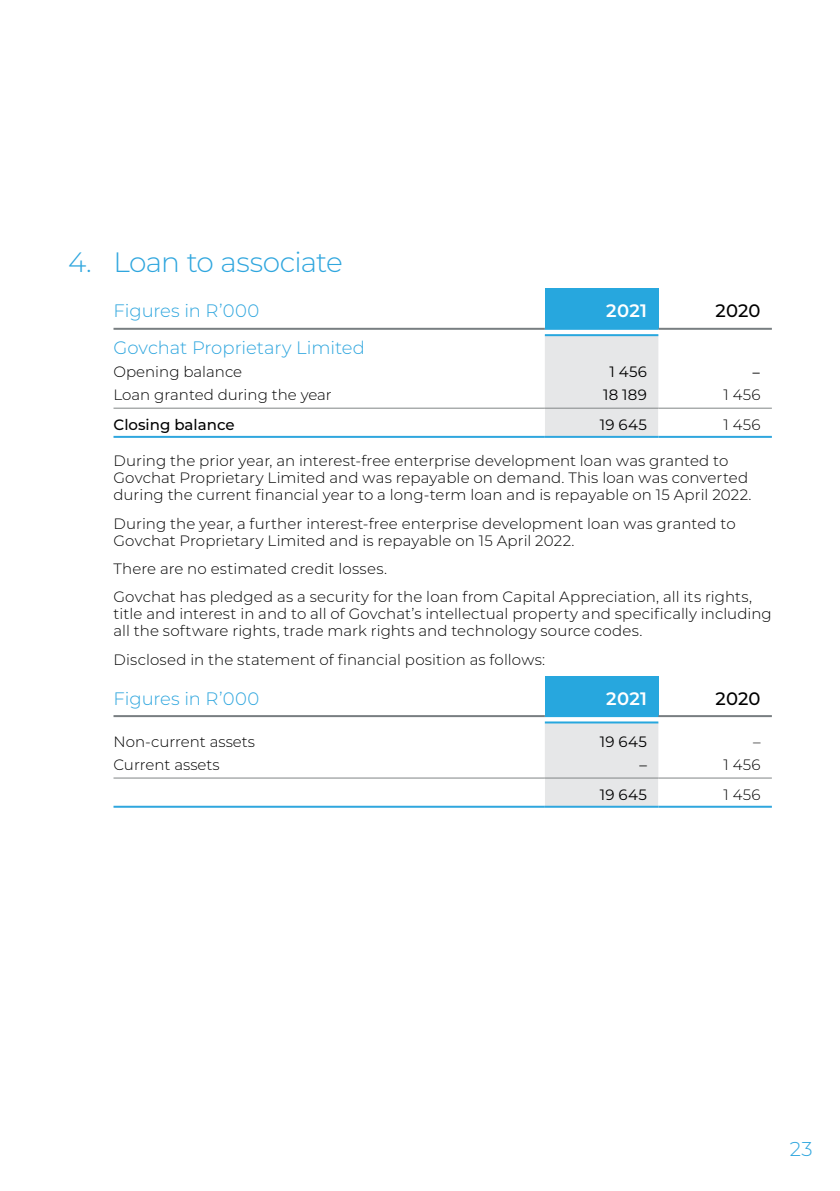
<style>
.page{position:relative;width:840px;height:1191px;background:#fff}
.page>*{position:absolute;margin:0;border:0;box-sizing:border-box;transform-origin:0 0}
.t1{font:300 28px "Montserrat";letter-spacing:-.03em;color:#2fa6de}
.t2{font:300 20px "Montserrat";color:#2fa6de}
.t3{font:300 18px "Montserrat";letter-spacing:-.005em;color:#2fa6de}
.t4{font:600 18px "Montserrat";letter-spacing:.015em;color:#fff}
.t5{font:500 18px "Montserrat";letter-spacing:.005em;color:#000}
.t6{font:17px "Minion Pro";color:#000}
.t7{font:300 15px/17px "Montserrat";letter-spacing:.005em;color:#000}
.t8{font:15px "Montserrat";letter-spacing:.025em;color:#000}
.t9{font:500 15px "Montserrat";color:#000}
</style>
<div class="page">
<div style="left:544px;top:289px;width:114px;height:40px;background:#27a7de"></div>
<svg style="left:113px;top:335px;width:658px;height:101px"></svg>
<hr style="left:113px;top:408px;width:431px;height:1px;background:#818586">
<hr style="left:544px;top:408px;width:114px;height:1px;background:#818586">
<hr style="left:658px;top:408px;width:113px;height:1px;background:#818586">
<hr style="left:113px;top:436px;width:431px;height:2px;background:#2fa6de">
<hr style="left:544px;top:436px;width:114px;height:2px;background:#2fa6de">
<hr style="left:658px;top:436px;width:113px;height:2px;background:#2fa6de">
<hr style="left:113px;top:328px;width:431px;height:2px;background:#787e81">
<hr style="left:658px;top:328px;width:113px;height:2px;background:#787e81">
<hr style="left:544px;top:328px;width:114px;height:2px;background:#27a7de">
<hr style="left:544px;top:334px;width:114px;height:2px;background:#27a7de">
<div style="left:544px;top:676px;width:114px;height:40px;background:#27a7de"></div>
<svg style="left:113px;top:722px;width:658px;height:83px"></svg>
<hr style="left:113px;top:777px;width:431px;height:1px;background:#818586">
<hr style="left:544px;top:777px;width:114px;height:1px;background:#818586">
<hr style="left:658px;top:777px;width:113px;height:1px;background:#818586">
<hr style="left:113px;top:805px;width:431px;height:2px;background:#2fa6de">
<hr style="left:544px;top:805px;width:114px;height:2px;background:#2fa6de">
<hr style="left:658px;top:805px;width:113px;height:2px;background:#2fa6de">
<hr style="left:544px;top:715px;width:114px;height:2px;background:#27a7de">
<hr style="left:113px;top:715px;width:431px;height:2px;background:#787e81">
<hr style="left:658px;top:715px;width:113px;height:2px;background:#787e81">
<hr style="left:544px;top:721px;width:114px;height:2px;background:#27a7de">
<h1 class="t1" style="left:68px;top:243px;width:276px">4. Loan to associate</h1>
<p class="t3" style="left:113px;top:299px;width:147px">Figures in R’000</p>
<p class="t4" style="left:606px;top:298px;width:42px">2021</p>
<p class="t5" style="left:715px;top:298px;width:46px">2020</p>
<p class="t3" style="left:113px;top:335px;width:253px">Govchat Proprietary Limited</p>
<p class="t7" style="left:113px;top:362px;width:130px">Opening balance</p>
<p class="t8" style="left:609px;top:361px;width:39px">1 456</p>
<p class="t6" style="left:751px;top:360px;width:10px">–</p>
<p class="t7" style="left:113px;top:385px;width:220px">Loan granted during the year</p>
<p class="t8" style="left:602px;top:384px;width:45px">18 189</p>
<p class="t7" style="left:723px;top:385px;width:38px">1 456</p>
<p class="t9" style="left:113px;top:414px;width:123px">Closing balance</p>
<p class="t8" style="left:599px;top:414px;width:49px">19 645</p>
<p class="t7" style="left:723px;top:415px;width:38px">1 456</p>
<p class="t7" style="left:113px;top:452px;width:639px">During the prior year, an interest-free enterprise development loan was granted to<br>Govchat Proprietary Limited and was repayable on demand. This loan was converted during the current financial year to a long-term loan and is repayable on 15 April 2022.</p>
<p class="t7" style="left:113px;top:514px;width:623px">During the year, a further interest-free enterprise development loan was granted to<br>Govchat Proprietary Limited and is repayable on 15 April 2022.</p>
<p class="t7" style="left:113px;top:554px;width:640px;line-height:28.4px">There are no estimated credit losses.<br>Govchat has pledged as a security for the loan from Capital Appreciation, all its rights,</p>
<p class="t7" style="left:113px;top:605px;width:659px">title and interest in and to all of Govchat’s intellectual property and specifically including all the software rights, trade mark rights and technology source codes.</p>
<p class="t7" style="left:113px;top:650px;width:433px">Disclosed in the statement of financial position as follows:</p>
<p class="t3" style="left:113px;top:686px;width:147px">Figures in R’000</p>
<p class="t4" style="left:606px;top:685px;width:42px">2021</p>
<p class="t5" style="left:715px;top:686px;width:46px">2020</p>
<p class="t7" style="left:113px;top:732px;width:143px">Non-current assets</p>
<p class="t8" style="left:599px;top:731px;width:49px">19 645</p>
<p class="t7" style="left:752px;top:732px;width:9px">–</p>
<p class="t7" style="left:113px;top:755px;width:108px">Current assets</p>
<p class="t8" style="left:639px;top:754px;width:9px">–</p>
<p class="t7" style="left:723px;top:755px;width:38px">1 456</p>
<p class="t8" style="left:599px;top:784px;width:49px">19 645</p>
<p class="t7" style="left:723px;top:785px;width:38px">1 456</p>
<h2 class="t2" style="left:789px;top:1135px;width:24px">23</h2>
</div>
